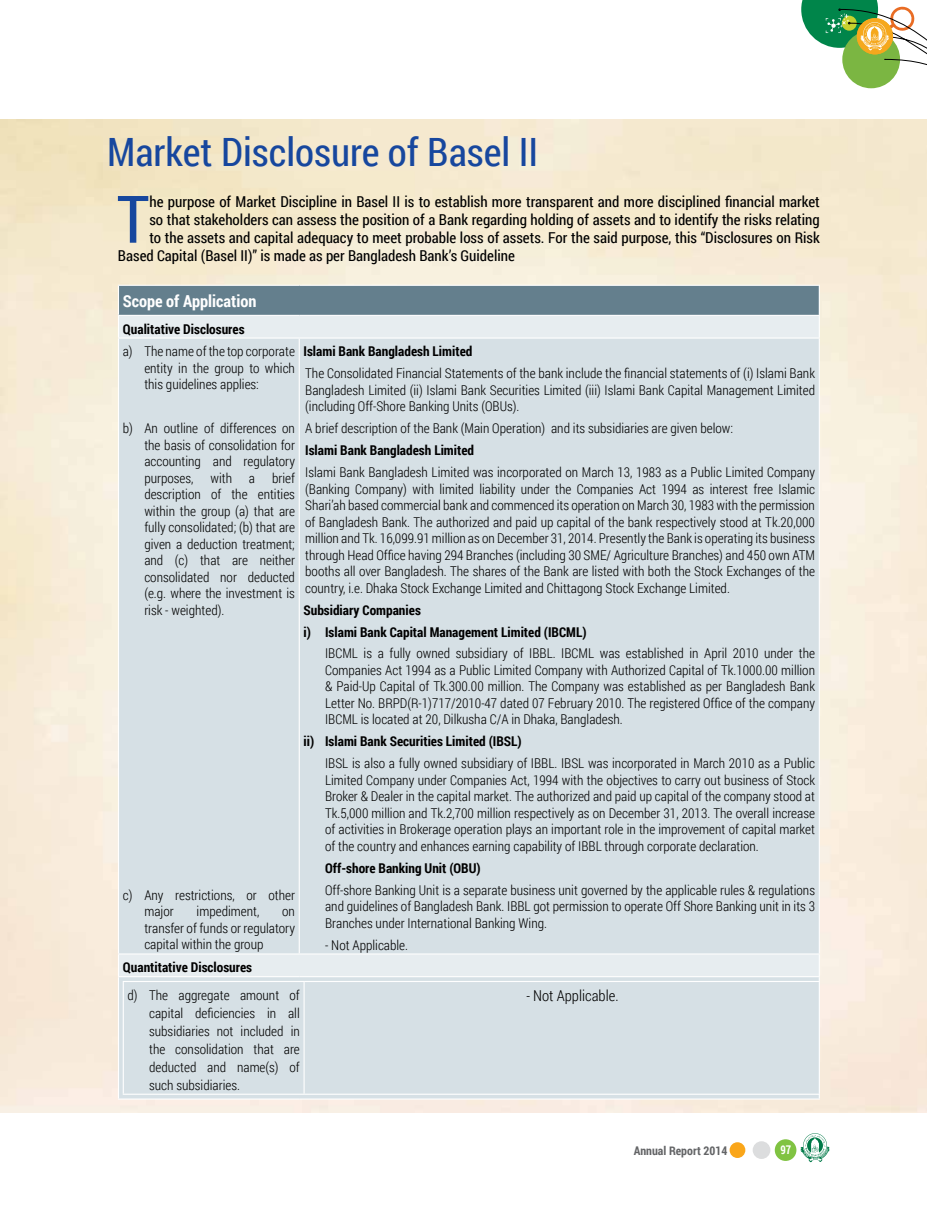
<style>
.page{position:relative;width:927px;height:1206px;background:#fff}
.page>*{position:absolute;margin:0;border:0;box-sizing:border-box;transform-origin:0 0}
.t1{font:65.7px "Roboto Condensed";color:#17479e}
.t2{font:39px "Roboto Condensed";color:#17479e}
.t3{font:700 16.5px "Roboto Condensed";color:#fff}
.t4{font:15px "Roboto Condensed";color:#000}
.t5{font:300 15px "Roboto Condensed";color:#000}
.t6{font:300 13.5px/16.5px "Roboto Condensed";color:#000;text-align:justify}
.t7{font:700 13.5px/21.9px "Roboto Condensed";color:#000}
.t8{font:700 12px "Roboto Condensed";color:#636466}
.t9{font:700 12px "Roboto Condensed";color:#fff;scale:.9 1}
</style>
<div class="page">
<svg style="left:801px;top:0;width:125px;height:89px"></svg>
<div style="left:774px;top:1138px;width:22px;height:22px;background:#80c342;border-radius:50%"></div>
<svg style="left:729px;top:1141px;width:16px;height:16px"></svg>
<div style="left:752px;top:1140px;width:18px;height:18px;background:#dcddde;border-radius:50%"></div>
<svg style="left:800px;top:1133px;width:30px;height:29px"></svg>
<div style="left:118px;top:285px;width:701px;height:30px;background:#647f8d"></div>
<div style="left:119px;top:316px;width:699px;height:21px;background:#e7edf0"></div>
<div style="left:119px;top:338px;width:699px;height:760px;background:#d6e0e5"></div>
<hr style="left:118px;top:285px;width:181px;height:1px;background:#fff">
<hr style="left:299px;top:285px;width:520px;height:1px;background:#fff">
<svg style="left:118px;top:286px;width:1px;height:29px"></svg>
<svg style="left:818px;top:286px;width:1px;height:51px"></svg>
<hr style="left:299px;top:338px;width:1px;height:615px;background:#fff">
<hr style="left:118px;top:953px;width:181px;height:1px;background:#fff">
<hr style="left:299px;top:953px;width:520px;height:1px;background:#fff">
<svg style="left:818px;top:954px;width:1px;height:21px"></svg>
<hr style="left:118px;top:975px;width:181px;height:1px;background:#fff">
<hr style="left:299px;top:975px;width:520px;height:1px;background:#fff">
<div style="left:124px;top:981px;width:694px;height:112px;background:#d6e0e5"></div>
<hr style="left:123px;top:980px;width:181px;height:1px;background:#fff">
<hr style="left:123px;top:981px;width:1px;height:112px;background:#fff">
<hr style="left:304px;top:980px;width:515px;height:1px;background:#fff">
<hr style="left:303px;top:981px;width:1px;height:112px;background:#fff">
<hr style="left:123px;top:1093px;width:181px;height:1px;background:#fff">
<hr style="left:304px;top:1093px;width:515px;height:1px;background:#fff">
<h2 class="t2" style="left:107px;top:125px;width:433px">Market Disclosure of Basel II</h2>
<h1 class="t1" style="left:117px;top:174px;width:34px">T</h1>
<p class="t4" style="left:149px;top:191px;width:672px">he purpose of Market Discipline in Basel II is to establish more transparent and more disciplined financial market</p>
<p class="t4" style="left:149px;top:209px;width:672px">so that stakeholders can assess the position of a Bank regarding holding of assets and to identify the risks relating</p>
<p class="t4" style="left:149px;top:227px;width:672px">to the assets and capital adequacy to meet probable loss of assets. For the said purpose, this “Disclosures on Risk</p>
<p class="t4" style="left:118px;top:245px;width:398px">Based Capital (Basel II)” is made as per Bangladesh Bank’s Guideline</p>
<p class="t3" style="left:123px;top:289px;width:135px">Scope of Application</p>
<p class="t7" style="left:123px;top:317px;width:123px">Qualitative Disclosures</p>
<p class="t6" style="left:144px;top:343px;width:152px;text-indent:-22px">a) The name of the top corporate entity in the group to which this guidelines applies:</p>
<p class="t6" style="left:144px;top:419px;width:152px;text-indent:-22px">b) An outline of differences on the basis of consolidation for accounting and regulatory purposes,</p>
<p class="t7" style="left:303px;top:340px;width:170px">Islami Bank Bangladesh Limited</p>
<p class="t6" style="left:305px;top:365px;width:511px">The Consolidated Financial Statements of the bank include the financial statements of (i) Islami Bank Bangladesh Limited (ii) Islami Bank Securities Limited (iii) Islami Bank Capital Management Limited (including Off-Shore Banking Units (OBUs).</p>
<p class="t6" style="left:305px;top:419px;width:429px">A brief description of the Bank (Main Operation) and its subsidiaries are given below:</p>
<p class="t7" style="left:305px;top:439px;width:170px">Islami Bank Bangladesh Limited</p>
<p class="t6" style="left:305px;top:463px;width:511px">Islami Bank Bangladesh Limited was incorporated on March 13, 1983 as a Public Limited Company (Banking Company) with limited liability under the Companies Act 1994 as interest free Islamic Shari’ah based commercial bank and commenced its operation on March 30, 1983 with the permission of Bangladesh Bank. The authorized and paid up capital of the bank respectively stood at Tk.20,000 million and Tk. 16,099.91 million as on December 31, 2014. Presently the Bank is operating its business through Head Office having 294 Branches (including 30 SME/ Agriculture Branches) and 450 own ATM booths all over Bangladesh. The shares of the Bank are listed with both the Stock Exchanges of the country, i.e. Dhaka Stock Exchange Limited and Chittagong Stock Exchange Limited.</p>
<p class="t7" style="left:303px;top:598px;width:284px">Subsidiary Companies<br>i) Islami Bank Capital Management Limited (IBCML)</p>
<p class="t6" style="left:325px;top:644px;width:491px">IBCML is a fully owned subsidiary of IBBL. IBCML was established in April 2010 under the Companies Act 1994 as a Public Limited Company with Authorized Capital of Tk.1000.00 million &amp; Paid-Up Capital of Tk.300.00 million. The Company was established as per Bangladesh Bank Letter No. BRPD(R-1)717/2010-47 dated 07 February 2010. The registered Office of the company IBCML is located at 20, Dilkusha C/A in Dhaka, Bangladesh.</p>
<p class="t7" style="left:303px;top:729px;width:220px">ii) Islami Bank Securities Limited (IBSL)</p>
<p class="t6" style="left:325px;top:754px;width:491px">IBSL is also a fully owned subsidiary of IBBL. IBSL was incorporated in March 2010 as a Public Limited Company under Companies Act, 1994 with the objectives to carry out business of Stock Broker &amp; Dealer in the capital market. The authorized and paid up capital of the company stood at Tk.5,000 million and Tk.2,700 million respectively as on December 31, 2013. The overall increase of activities in Brokerage operation plays an important role in the improvement of capital market of the country and enhances earning capability of IBBL through corporate declaration.</p>
<p class="t7" style="left:325px;top:856px;width:157px">Off-shore Banking Unit (OBU)</p>
<p class="t6" style="left:325px;top:880px;width:491px">Off-shore Banking Unit is a separate business unit governed by the applicable rules &amp; regulations and guidelines of Bangladesh Bank. IBBL got permission to operate Off Shore Banking unit in its 3<br>Branches under International Banking Wing.</p>
<p class="t6" style="left:325px;top:935px;width:84px">- Not Applicable.</p>
<p class="t6" style="left:144px;top:469px;width:152px;text-indent:128px">brief description of the entities within the group (a) that are fully consolidated; (b) that are given a deduction treatment; and (c) that are neither consolidated nor deducted (e.g. where the investment is risk - weighted).</p>
<p class="t6" style="left:210px;top:469px;width:23px">with</p>
<p class="t6" style="left:249px;top:469px;width:8px">a</p>
<p class="t6" style="left:144px;top:886px;width:152px;text-indent:-22px">c) Any restrictions, or other major</p>
<p class="t6" style="left:197px;top:902px;width:64px">impediment,</p>
<p class="t6" style="left:144px;top:902px;width:152px;text-indent:138px">on transfer of funds or regulatory capital within the group</p>
<p class="t7" style="left:123px;top:955px;width:131px">Quantitative Disclosures</p>
<p class="t6" style="left:149px;top:985px;width:152px;line-height:18px;text-indent:-22px">d) The aggregate amount of capital deficiencies in all subsidiaries not included in the consolidation that are deducted and name(s) of such subsidiaries.</p>
<p class="t5" style="left:526px;top:985px;width:94px">- Not Applicable.</p>
<p class="t8" style="left:633px;top:1142px;width:95px">Annual Report 2014</p>
<p class="t9" style="left:780px;top:1141px;width:13px">97</p>
</div>
